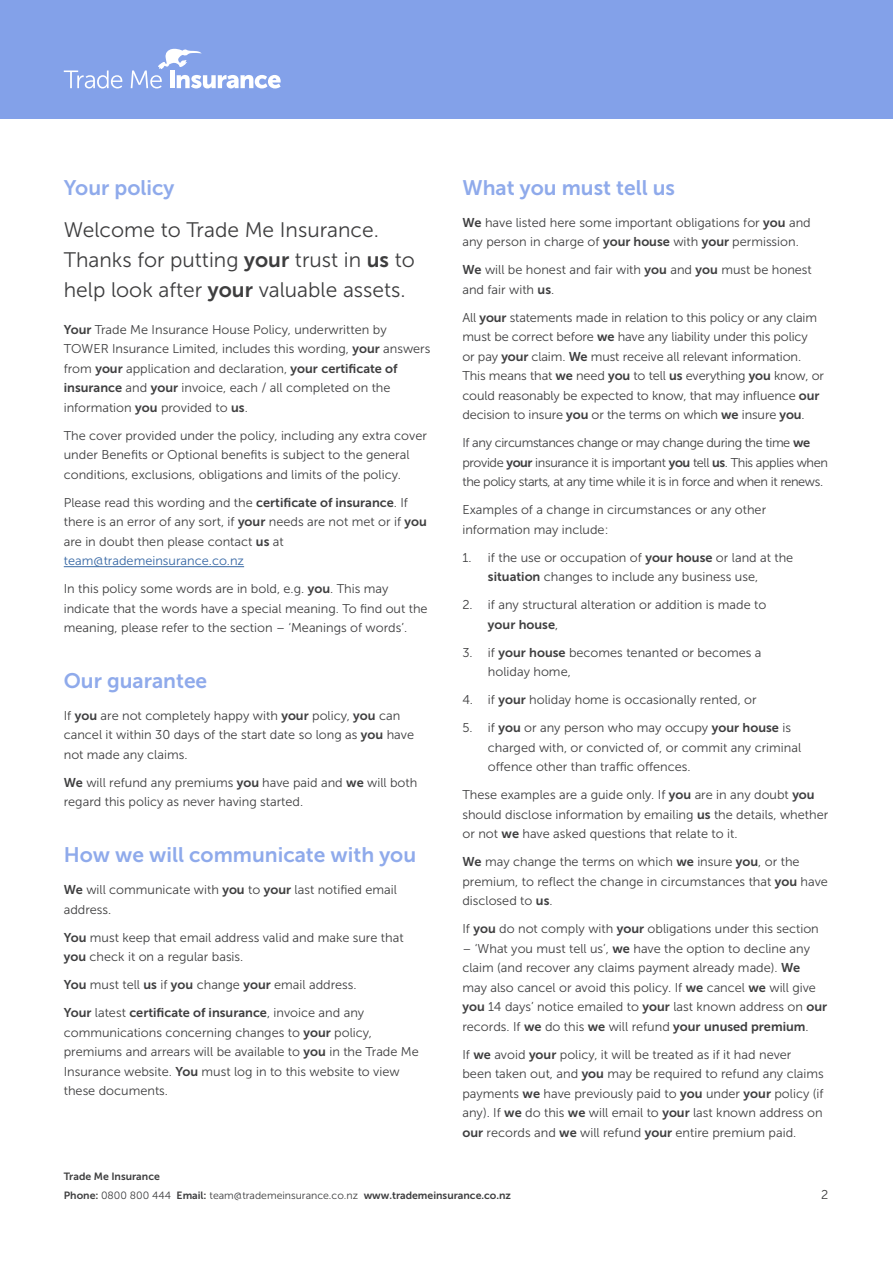
<style>
.page{position:relative;width:893px;height:1263px;background:#fff}
.page>*{position:absolute;margin:0;border:0;box-sizing:border-box;transform-origin:0 0}
.t1{font:21px/30px "Museo Sans 300";color:#3e3e3f}
.t2{font:21px "Museo Sans 700";color:#8faaeb}
.t3{font:12.75px/19.5px "Museo Sans 300";color:#3e3e3f}
.t4{font:12.75px/19.5px "Museo Sans 300";letter-spacing:-.03em;color:#3e3e3f}
.t5{font:12.75px "Museo Sans 700";color:#3e3e3f}
.t6{font:10.5px/19.2px "Museo Sans 700";color:#3e3e3f}
.s1{font-family:"Museo Sans 700"}
.s2{color:#3667a4}
.s3{font-family:"Museo Sans 300"}
</style>
<div class="page">
<div style="left:0;top:0;width:893px;height:119px;background:#83a1e9"></div>
<svg style="left:64px;top:70px;width:58px;height:18px"></svg>
<svg style="left:131px;top:48px;width:150px;height:40px"></svg>
<hr style="left:64px;top:566px;width:180px;height:1px;background:#3667a4">
<h1 class="t2" style="left:64px;top:176px;width:112px">Your policy</h1>
<h1 class="t1" style="left:64px;top:215px;width:353px">Welcome to Trade Me Insurance.<br>Thanks for putting <span class="s1">your</span> trust in <span class="s1">us</span> to help look after <span class="s1">your</span> valuable assets.</h1>
<p class="t3" style="left:64px;top:320px;width:368px"><span class="s1">Your</span> Trade Me Insurance House Policy, underwritten by TOWER Insurance Limited, includes this wording, <span class="s1">your</span> answers from <span class="s1">your</span> application and declaration, <span class="s1">your certificate of insurance</span> and <span class="s1">your</span> invoice, each / all completed on the information <span class="s1">you</span> provided to <span class="s1">us</span>.</p>
<p class="t3" style="left:64px;top:426px;width:365px">The cover provided under the policy, including any extra cover under Benefits or Optional benefits is subject to the general conditions, exclusions, obligations and limits of the policy.</p>
<p class="t3" style="left:64px;top:493px;width:365px">Please read this wording and the <span class="s1">certificate of insurance</span>. If there is an error of any sort, if <span class="s1">your</span> needs are not met or if <span class="s1">you </span>are in doubt then please contact <span class="s1">us</span> at <span class="s2">team@trademeinsurance.co.nz</span></p>
<p class="t3" style="left:64px;top:579px;width:365px">In this policy some words are in bold, e.g. <span class="s1">you</span>. This may indicate that the words have a special meaning. To find out the meaning, please refer to the section – ‘Meanings of words’.</p>
<h1 class="t2" style="left:64px;top:669px;width:145px">Our guarantee</h1>
<p class="t3" style="left:64px;top:706px;width:352px">If <span class="s1">you</span> are not completely happy with <span class="s1">your</span> policy, <span class="s1">you</span> can cancel it within 30 days of the start date so long as <span class="s1">you</span> have not made any claims.</p>
<p class="t3" style="left:64px;top:773px;width:355px"><span class="s1">We</span> will refund any premiums <span class="s1">you</span> have paid and <span class="s1">we</span> will both regard this policy as never having started.</p>
<h1 class="t2" style="left:64px;top:843px;width:354px">How we will communicate with you</h1>
<p class="t3" style="left:64px;top:880px;width:335px"><span class="s1">We</span> will communicate with <span class="s1">you</span> to <span class="s1">your</span> last notified email address.</p>
<p class="t3" style="left:64px;top:927px;width:341px"><span class="s1">You</span> must keep that email address valid and make sure that <span class="s1">you</span> check it on a regular basis.</p>
<p class="t3" style="left:64px;top:975px;width:294px"><span class="s1">You</span> must tell <span class="s1">us</span> if <span class="s1">you</span> change <span class="s1">your</span> email address.</p>
<p class="t5" style="left:64px;top:1005px;width:302px">Your <span class="s3">latest</span> certificate of insurance<span class="s3">, invoice and any</span></p>
<p class="t3" style="left:64px;top:1022px;width:357px">communications concerning changes to <span class="s1">your</span> policy, premiums and arrears will be available to <span class="s1">you</span> in the Trade Me Insurance website. <span class="s1">You</span> must log in to this website to view these documents.</p>
<h1 class="t2" style="left:462px;top:176px;width:214px">What you must tell us</h1>
<p class="t3" style="left:462px;top:213px;width:350px"><span class="s1">We</span> have listed here some important obligations for <span class="s1">you</span> and any person in charge of <span class="s1">your house</span> with <span class="s1">your</span> permission.</p>
<p class="t3" style="left:462px;top:260px;width:351px"><span class="s1">We</span> will be honest and fair with <span class="s1">you</span> and <span class="s1">you</span> must be honest and fair with <span class="s1">us</span>.</p>
<p class="t3" style="left:462px;top:308px;width:363px">All <span class="s1">your</span> statements made in relation to this policy or any claim must be correct before <span class="s1">we</span> have any liability under this policy<br>or pay <span class="s1">your</span> claim. <span class="s1">We</span> must receive all relevant information.<br>This means that <span class="s1">we</span> need <span class="s1">you</span> to tell <span class="s1">us</span> everything <span class="s1">you</span> know, or could reasonably be expected to know, that may influence <span class="s1">our </span>decision to insure <span class="s1">you</span> or the terms on which <span class="s1">we</span> insure <span class="s1">you</span>.</p>
<p class="t4" style="left:462px;top:433px;width:367px">If any circumstances change or may change during the time <span class="s1">we </span>provide <span class="s1">your</span> insurance it is important <span class="s1">you</span> tell <span class="s1">us</span>. This applies when the policy starts, at any time while it is in force and when it renews.</p>
<p class="t3" style="left:462px;top:500px;width:305px">Examples of a change in circumstances or any other information may include:</p>
<p class="t3" style="left:488px;top:548px;width:307px;text-indent:-26px">1. if the use or occupation of <span class="s1">your house</span> or land at the <span class="s1">situation</span> changes to include any business use,</p>
<p class="t3" style="left:462px;top:595px;width:306px">2. if any structural alteration or addition is made to</p>
<p class="t5" style="left:488px;top:617px;width:72px">your house<span class="s3">,</span></p>
<p class="t3" style="left:488px;top:643px;width:275px;text-indent:-26px">3. if <span class="s1">your house</span> becomes tenanted or becomes a holiday home,</p>
<p class="t3" style="left:462px;top:690px;width:296px">4. if <span class="s1">your</span> holiday home is occasionally rented, or</p>
<p class="t3" style="left:488px;top:718px;width:315px;text-indent:-26px">5. if <span class="s1">you</span> or any person who may occupy <span class="s1">your house</span> is charged with, or convicted of, or commit any criminal offence other than traffic offences.</p>
<p class="t3" style="left:462px;top:785px;width:367px">These examples are a guide only. If <span class="s1">you</span> are in any doubt <span class="s1">you </span>should disclose information by emailing <span class="s1">us</span> the details, whether or not <span class="s1">we</span> have asked questions that relate to it.</p>
<p class="t3" style="left:462px;top:852px;width:367px"><span class="s1">We</span> may change the terms on which <span class="s1">we</span> insure <span class="s1">you</span>, or the premium, to reflect the change in circumstances that <span class="s1">you</span> have disclosed to <span class="s1">us</span>.</p>
<p class="t3" style="left:462px;top:919px;width:358px">If <span class="s1">you</span> do not comply with <span class="s1">your</span> obligations under this section</p>
<p class="t3" style="left:462px;top:939px;width:366px">– ‘What you must tell us’, <span class="s1">we</span> have the option to decline any claim (and recover any claims payment already made). <span class="s1">We </span>may also cancel or avoid this policy. If <span class="s1">we</span> cancel <span class="s1">we</span> will give <span class="s1">you</span> 14 days’ notice emailed to <span class="s1">your</span> last known address on <span class="s1">our </span>records. If <span class="s1">we</span> do this <span class="s1">we</span> will refund <span class="s1">your unused premium</span>.</p>
<p class="t3" style="left:462px;top:1045px;width:363px">If <span class="s1">we</span> avoid <span class="s1">your</span> policy, it will be treated as if it had never been taken out, and <span class="s1">you</span> may be required to refund any claims payments <span class="s1">we</span> have previously paid to <span class="s1">you</span> under <span class="s1">your</span> policy (if any). If <span class="s1">we</span> do this <span class="s1">we</span> will email to <span class="s1">your</span> last known address on <span class="s1">our</span> records and <span class="s1">we</span> will refund <span class="s1">your</span> entire premium paid.</p>
<p class="t6" style="left:64px;top:1167px;width:449px">Trade Me Insurance<br>Phone: <span class="s3">0800 800 444</span> Email: <span class="s3">team@trademeinsurance.co.nz</span> www.trademeinsurance.co.nz</p>
<p class="t3" style="left:821px;top:1185px;width:9px">2</p>
</div>
